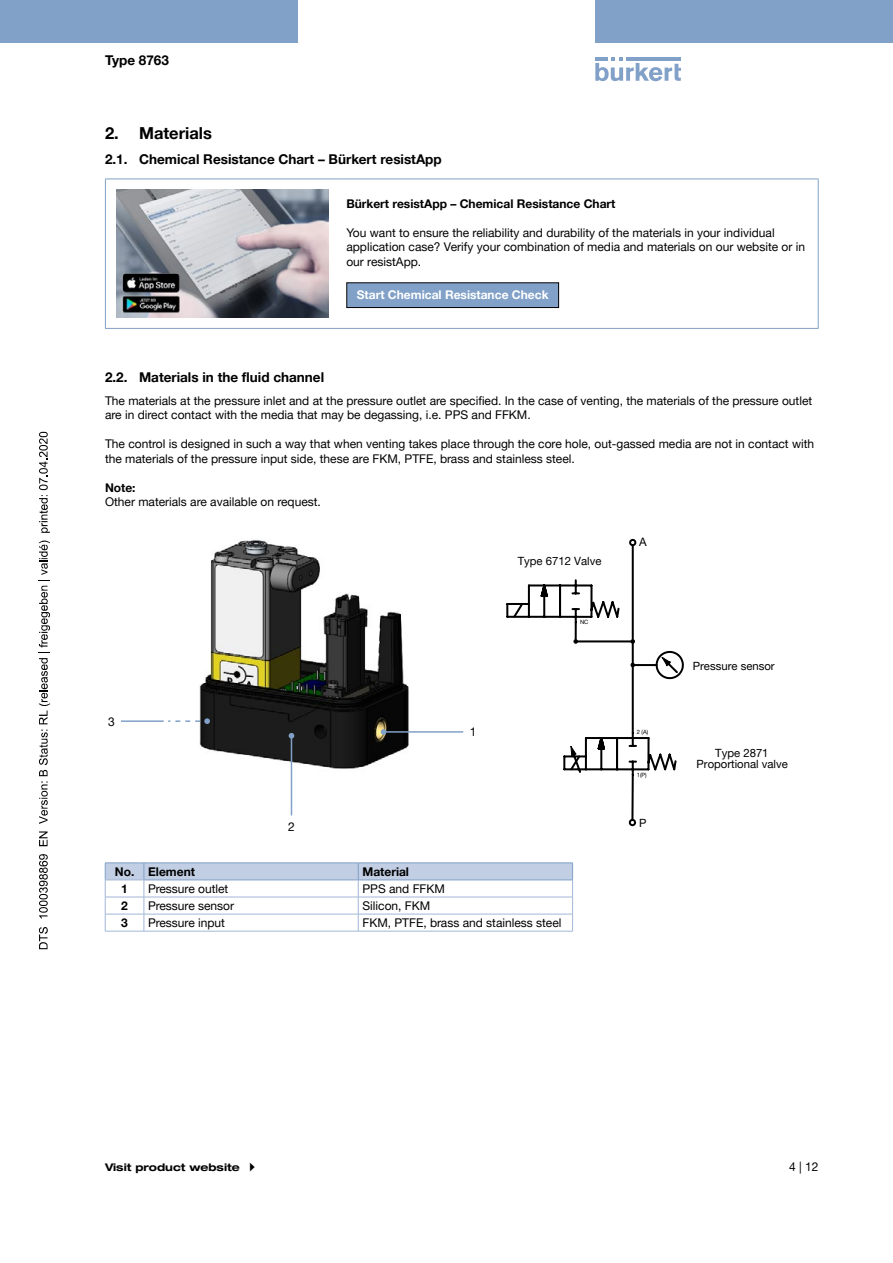
<style>
.page{position:relative;width:893px;height:1263px;background:#fff}
.page>*{position:absolute;margin:0;border:0;box-sizing:border-box;transform-origin:0 0}
.t1{font:700 16.5px "Helvetica Neue LTW1 G";color:#000}
.t2{font:700 13.5px "Helvetica Neue LTW1 G";color:#000}
.t3{font:12px/14.4px "Helvetica Neue LTW1 G";color:#000}
.t4{font:700 12px "Helvetica Neue LTW1 G";color:#000}
.t5{font:700 12px "Helvetica Neue LTW1 G";color:#fff}
.t6{font:11.7px "Helvetica Neue LTW1 G";color:#000}
.t7{font:11.4px "Helvetica Neue LTW1 G";color:#000}
.t8{font:11.25px "Helvetica Neue LTW1 G";color:#000}
.t9{font:700 expanded 10.5px "Helvetica Neue LTW1 G";color:#000}
.t10{font:5.85px "Helvetica Neue LTW1 G";color:#000}
</style>
<div class="page">
<svg style="left:595px;top:57px;width:86px;height:24px"></svg>
<hr style="left:626px;top:57px;width:55px;height:4px;background:#81a1c8">
<div style="left:0;top:0;width:298px;height:42px;background:#81a1c8"></div>
<div style="left:595px;top:0;width:298px;height:42px;background:#81a1c8"></div>
<hr style="left:105px;top:179px;width:233px;height:1px;background:#81a1c8">
<hr style="left:105px;top:179px;width:1px;height:149px;background:#81a1c8">
<hr style="left:338px;top:179px;width:481px;height:1px;background:#81a1c8">
<hr style="left:818px;top:179px;width:1px;height:149px;background:#81a1c8">
<hr style="left:105px;top:328px;width:233px;height:1px;background:#81a1c8">
<hr style="left:338px;top:328px;width:481px;height:1px;background:#81a1c8">
<img style="left:116px;top:190px;width:213px;height:127px">
<div style="left:347px;top:283px;width:212px;height:25px;background:#81a1c8"></div>
<div style="left:346px;top:282px;width:213px;height:26px;border:1px solid #000"></div>
<img style="left:199px;top:539px;width:265px;height:277px">
<hr style="left:291px;top:736px;width:1px;height:79px;background:#81a1c8">
<svg style="left:289px;top:733px;width:5px;height:5px"></svg>
<hr style="left:383px;top:731px;width:80px;height:2px;background:#81a1c8">
<svg style="left:381px;top:729px;width:5px;height:6px"></svg>
<svg style="left:168px;top:718px;width:42px;height:6px"></svg>
<hr style="left:121px;top:720px;width:43px;height:2px;background:#81a1c8">
<svg style="left:511px;top:538px;width:173px;height:289px"></svg>
<hr style="left:105px;top:931px;width:39px;height:1px;background:#a1b7d6">
<svg style="left:105px;top:863px;width:468px;height:68px"></svg>
<hr style="left:144px;top:931px;width:214px;height:1px;background:#a1b7d6">
<hr style="left:358px;top:931px;width:215px;height:1px;background:#a1b7d6">
<svg style="left:39px;top:927px;width:9px;height:22px"></svg>
<svg style="left:39px;top:854px;width:9px;height:64px"></svg>
<svg style="left:39px;top:831px;width:9px;height:15px"></svg>
<svg style="left:39px;top:540px;width:11px;height:284px"></svg>
<svg style="left:39px;top:432px;width:11px;height:101px"></svg>
<p class="t2" style="left:105px;top:52px;width:65px">Type 8763</p>
<h1 class="t1" style="left:105px;top:123px;width:108px">2. Materials</h1>
<p class="t2" style="left:105px;top:151px;width:338px">2.1. Chemical Resistance Chart – Bürkert resistApp</p>
<p class="t4" style="left:346px;top:196px;width:271px">Bürkert resistApp – Chemical Resistance Chart</p>
<p class="t3" style="left:346px;top:225px;width:460px">You want to ensure the reliability and durability of the materials in your individual application case? Verify your combination of media and materials on our website or in our resistApp.</p>
<p class="t5" style="left:357px;top:288px;width:193px">Start Chemical Resistance Check</p>
<p class="t2" style="left:105px;top:369px;width:221px">2.2. Materials in the fluid channel</p>
<p class="t3" style="left:105px;top:393px;width:709px">The materials at the pressure inlet and at the pressure outlet are specified. In the case of venting, the materials of the pressure outlet are in direct contact with the media that may be degassing, i.e. PPS and FFKM.</p>
<p class="t3" style="left:105px;top:437px;width:711px">The control is designed in such a way that when venting takes place through the core hole, out-gassed media are not in contact with the materials of the pressure input side, these are FKM, PTFE, brass and stainless steel.</p>
<p class="t4" style="left:105px;top:480px;width:32px">Note:</p>
<p class="t3" style="left:105px;top:494px;width:217px">Other materials are available on request.</p>
<p class="t8" style="left:518px;top:554px;width:85px">Type 6712 Valve</p>
<p class="t10" style="left:580px;top:618px;width:10px">NC</p>
<p class="t6" style="left:639px;top:535px;width:9px">A</p>
<p class="t3" style="left:108px;top:714px;width:8px">3</p>
<p class="t3" style="left:288px;top:819px;width:8px">2</p>
<p class="t3" style="left:470px;top:724px;width:8px">1</p>
<p class="t4" style="left:115px;top:864px;width:82px">No. Element</p>
<p class="t4" style="left:362px;top:864px;width:48px">Material</p>
<p class="t4" style="left:121px;top:881px;width:8px">1</p>
<p class="t3" style="left:148px;top:881px;width:82px">Pressure outlet</p>
<p class="t3" style="left:362px;top:881px;width:84px">PPS and FFKM</p>
<p class="t4" style="left:121px;top:898px;width:8px">2</p>
<p class="t3" style="left:148px;top:898px;width:87px">Pressure sensor</p>
<p class="t3" style="left:362px;top:898px;width:69px">Silicon, FKM</p>
<p class="t4" style="left:121px;top:915px;width:8px">3</p>
<p class="t3" style="left:148px;top:915px;width:78px">Pressure input</p>
<p class="t3" style="left:362px;top:915px;width:200px">FKM, PTFE, brass and stainless steel</p>
<p class="t10" style="left:637px;top:728px;width:13px">2 (A)</p>
<p class="t10" style="left:637px;top:771px;width:12px">1(P)</p>
<p class="t7" style="left:639px;top:815px;width:9px">P</p>
<p class="t8" style="left:693px;top:659px;width:83px">Pressure sensor</p>
<p class="t8" style="left:715px;top:746px;width:55px">Type 2871</p>
<p class="t7" style="left:697px;top:757px;width:93px">Proportional valve</p>
<p class="t9" style="left:105px;top:1161px;width:136px">Visit product website</p>
<p class="t3" style="left:789px;top:1159px;width:31px">4 | 12</p>
</div>
